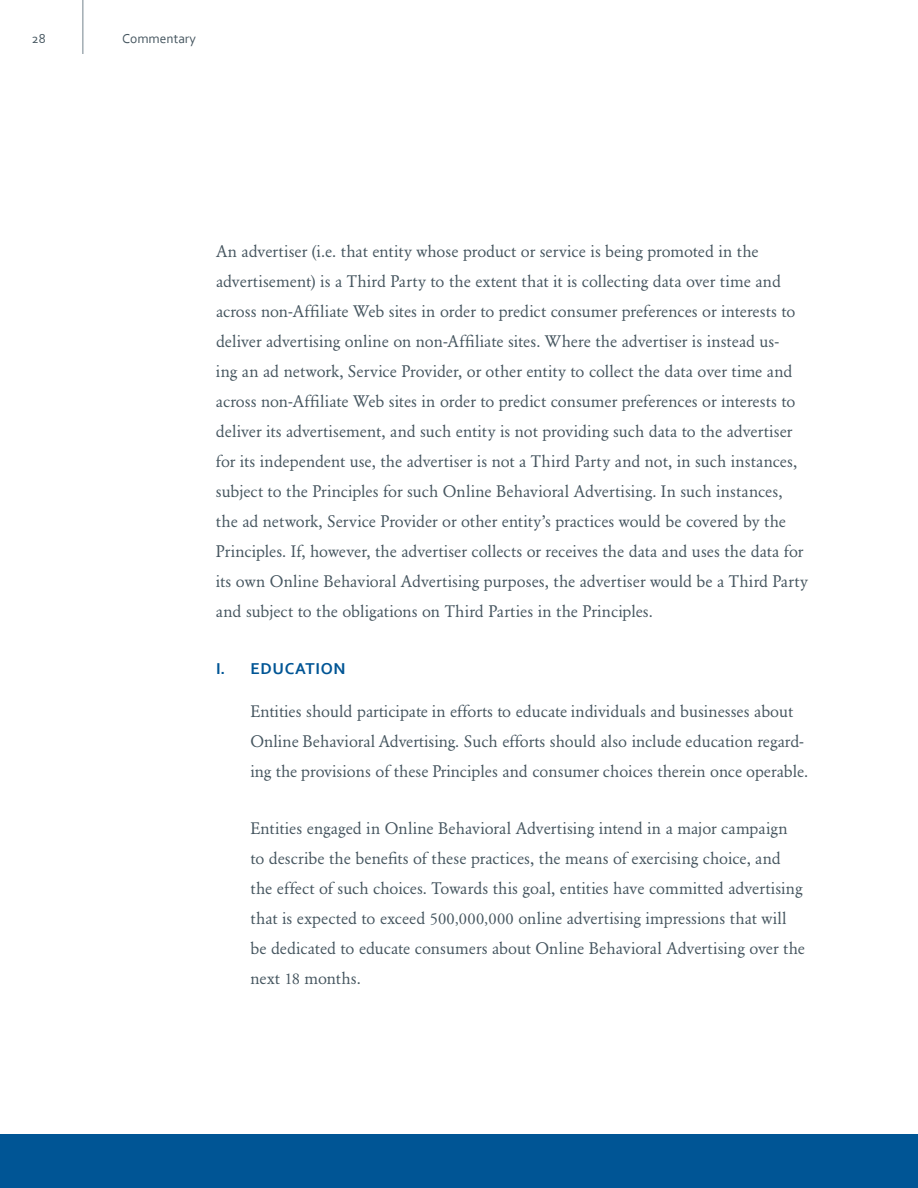
<style>
.page{position:relative;width:918px;height:1188px;background:#fff}
.page>*{position:absolute;margin:0;border:0;box-sizing:border-box;transform-origin:0 0}
.t1{font:16.5px/30px "Garamond Berth BQ Reg Os F";color:#45555f}
.t2{font:700 16.5px "Corbel";letter-spacing:.04em;color:#005595}
.t3{font:13.5px "Corbel";color:#45555f}
.s1{font-family:"Adobe Garamond Pro"}
</style>
<div class="page">
<div style="left:0;top:1134px;width:918px;height:54px;background:#005595"></div>
<hr style="left:82px;top:0;width:1px;height:54px;background:#73838d">
<p class="t3" style="left:32px;top:30px;width:15px">28</p>
<p class="t3" style="left:122px;top:30px;width:75px">Commentary</p>
<p class="t1" style="left:216px;top:236px;width:594px">An advertiser (i.e. that entity whose product or service is being promoted in the advertisement) is a Third Party to the extent that it is collecting data over time and across non-Affiliate Web sites in order to predict consumer preferences or interests to deliver advertising online on non-Affiliate sites. Where the advertiser is instead us-<br>ing an ad network, Service Provider, or other entity to collect the data over time and across non-Affiliate Web sites in order to predict consumer preferences or interests to deliver its advertisement, and such entity is not providing such data to the advertiser for its independent use, the advertiser is not a Third Party and not, in such instances, subject to the Principles for such Online Behavioral Advertising. In such instances, the ad network, Service Provider or other entity’s practices would be covered by the Principles. If, however, the advertiser collects or receives the data and uses the data for its own Online Behavioral Advertising purposes, the advertiser would be a Third Party and subject to the obligations on Third Parties in the Principles.</p>
<p class="t2" style="left:216px;top:658px;width:131px">I. EDUCATION</p>
<p class="t1" style="left:250px;top:697px;width:559px">Entities should participate in efforts to educate individuals and businesses about<br>Online Behavioral Advertising. Such efforts should also include education regard&shy;ing the provisions of these Principles and consumer choices therein once operable.</p>
<p class="t1" style="left:250px;top:814px;width:556px">Entities engaged in Online Behavioral Advertising intend in a major campaign to describe the benefits of these practices, the means of exercising choice, and the effect of such choices. Towards this goal, entities have committed advertising that is expected to exceed <span class="s1">500,000,000</span> online advertising impressions that will be dedicated to educate consumers about Online Behavioral Advertising over the next <span class="s1">18</span> months.</p>
</div>
